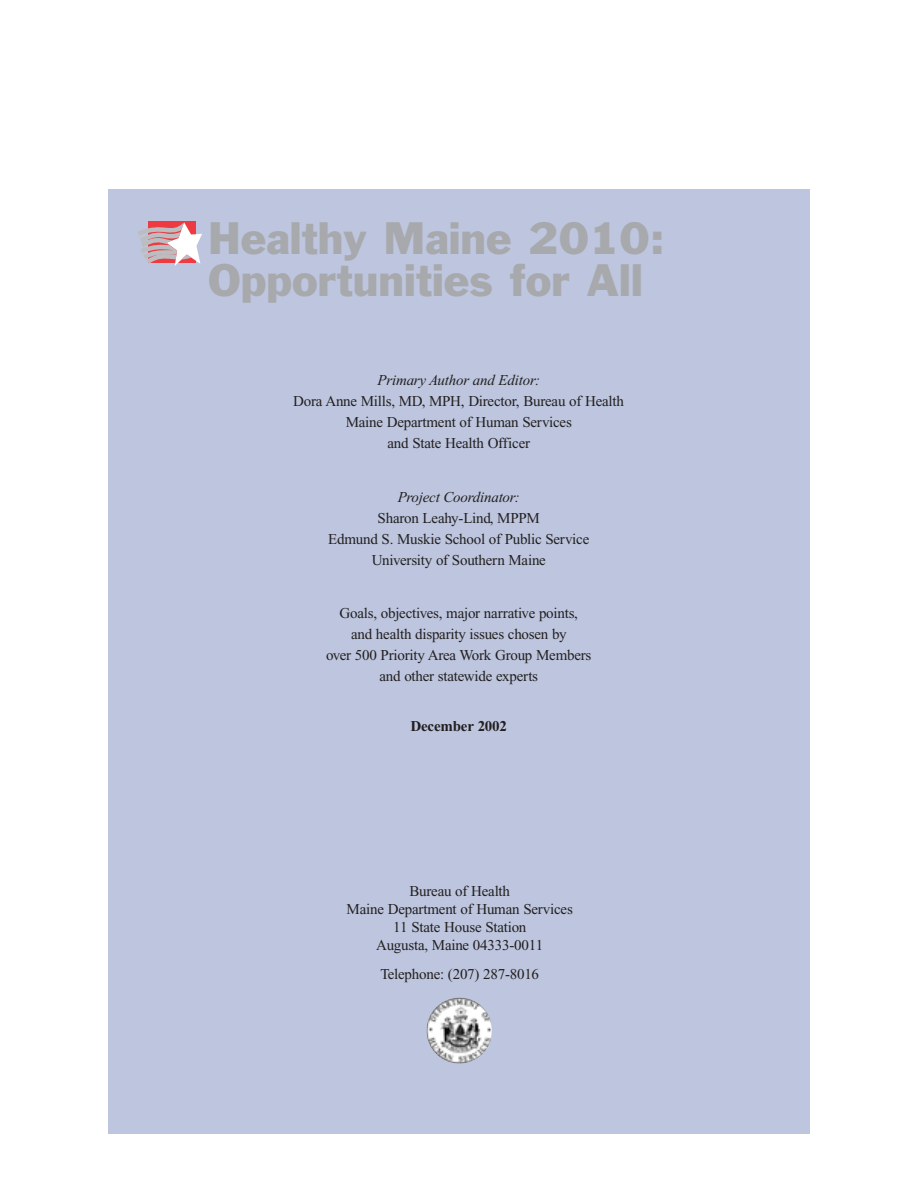
<style>
.page{position:relative;width:918px;height:1188px;background:#fff}
.page>*{position:absolute;margin:0;border:0;box-sizing:border-box;transform-origin:0 0}
.t1{font:42px/42px "Franklin Gothic";color:#a8a9ad}
.t2{font:15px/21px "Times New Roman";letter-spacing:-.015em;color:#231f20;text-align:center}
.t3{font:italic 15px "Times New Roman";letter-spacing:-.015em;color:#231f20}
.t4{font:700 15px "Times New Roman";letter-spacing:-.015em;color:#231f20}
</style>
<div class="page">
<div style="left:108px;top:189px;width:702px;height:945px;background:#bdc6de"></div>
<div style="left:148px;top:221px;width:47px;height:41px;background:#ee3a41"></div>
<svg style="left:138px;top:222px;width:64px;height:44px"></svg>
<img style="left:427px;top:998px;width:65px;height:66px">
<h1 class="t1" style="left:208px;top:220px;width:458px">Healthy Maine 2010:<br>Opportunities for All</h1>
<p class="t3" style="left:378px;top:375px;width:164px">Primary Author and Editor:</p>
<p class="t2" style="left:293px;top:392px;width:332px">Dora Anne Mills, MD, MPH, Director, Bureau of Health<br>Maine Department of Human Services<br>and State Health Officer</p>
<p class="t3" style="left:398px;top:491px;width:124px">Project Coordinator:</p>
<p class="t2" style="left:328px;top:508px;width:263px">Sharon Leahy-Lind, MPPM<br>Edmund S. Muskie School of Public Service<br>University of Southern Maine</p>
<p class="t2" style="left:326px;top:604px;width:267px">Goals, objectives, major narrative points,<br>and health disparity issues chosen by<br>over 500 Priority Area Work Group Members and other statewide experts</p>
<p class="t4" style="left:411px;top:721px;width:98px">December 2002</p>
<p class="t2" style="left:347px;top:884px;width:228px;line-height:18px">Bureau of Health<br>Maine Department of Human Services<br>11 State House Station<br>Augusta, Maine 04333-0011</p>
<p class="t2" style="left:380px;top:965px;width:160px">Telephone: (207) 287-8016</p>
</div>
